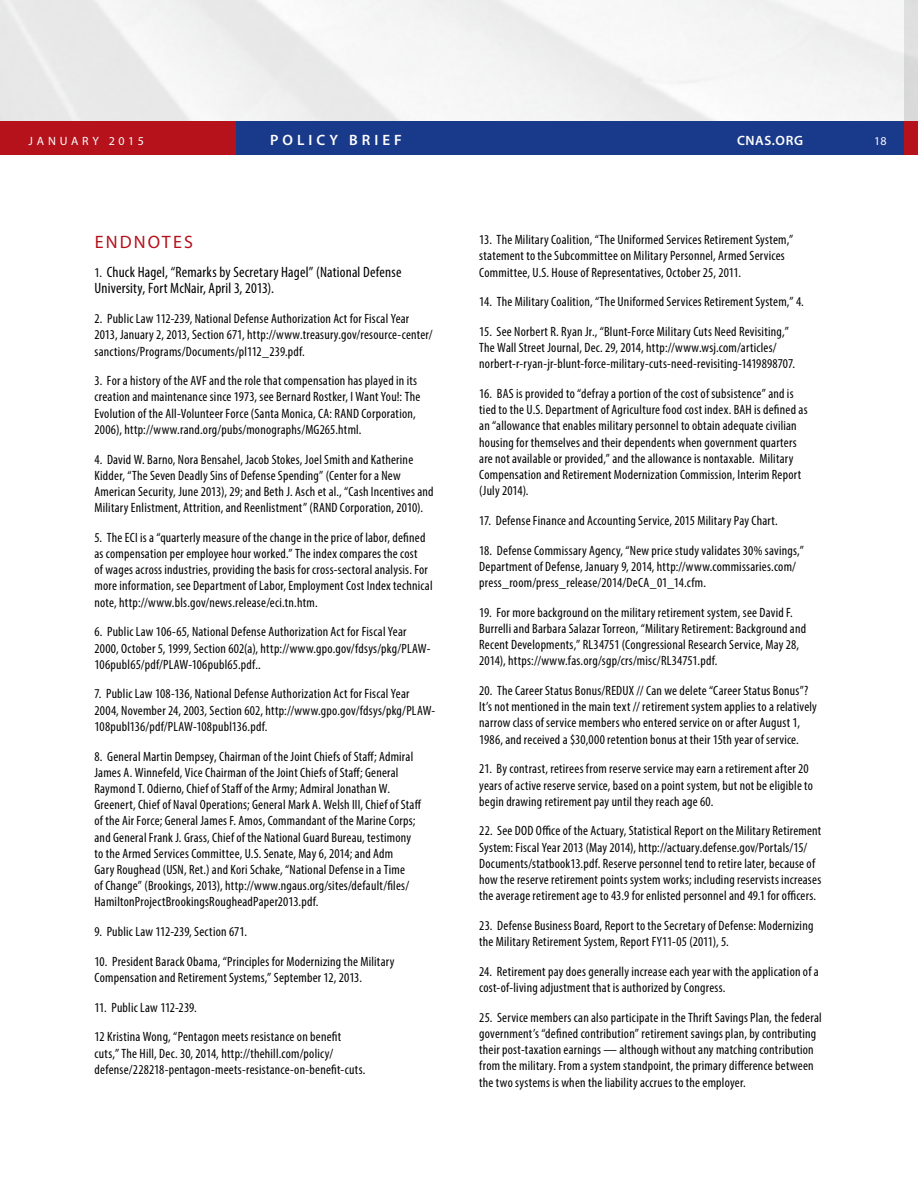
<style>
.page{position:relative;width:918px;height:1188px;background:#fff}
.page>*{position:absolute;margin:0;border:0;box-sizing:border-box;transform-origin:0 0}
.t1{font:18px "Myriad Pro";letter-spacing:.12em;color:#b5121b}
.t2{font:condensed 15px/16.2px "Myriad Pro";letter-spacing:.015em;color:#000}
.t3{font:600 15px "Myriad Pro";letter-spacing:.27em;color:#fff}
.t4{font:condensed 13.5px/16.2px "Myriad Pro";letter-spacing:.015em;color:#000}
.t5{font:600 13.5px "Myriad Pro";letter-spacing:.045em;color:#fff}
.t6{font:12px "Myriad Pro";letter-spacing:.305em;color:#fff}
.s1{font-size:13.5px}
</style>
<div class="page">
<img style="left:0;top:0;width:904px;height:122px">
<div style="left:904px;top:0;width:14px;height:122px;background:#dadbdb"></div>
<div style="left:236px;top:122px;width:682px;height:33px;background:#19398a"></div>
<div style="left:0;top:122px;width:236px;height:33px;background:#b5121b"></div>
<div style="left:904px;top:122px;width:14px;height:33px;background:#b5121b"></div>
<p class="t6" style="left:29px;top:134px;width:117px">JANUARY 2015</p>
<p class="t3" style="left:270px;top:131px;width:133px">POLICY BRIEF</p>
<p class="t5" style="left:737px;top:132px;width:68px">CNAS.ORG</p>
<p class="t6" style="left:874px;top:134px;width:14px">18</p>
<h1 class="t1" style="left:95px;top:230px;width:100px">ENDNOTES</h1>
<p class="t2" style="left:94px;top:264px;width:308px"><span class="s1">1.</span> Chuck Hagel, “Remarks by Secretary Hagel” (National Defense<br>University, Fort McNair, April 3, 2013).</p>
<p class="t4" style="left:94px;top:310px;width:340px">2. Public Law 112-239, National Defense Authorization Act for Fiscal Year<br>2013, January 2, 2013, Section 671, http://www.treasury.gov/resource-center/ sanctions/Programs/Documents/pl112_239.pdf.</p>
<p class="t4" style="left:94px;top:372px;width:327px">3. For a history of the AVF and the role that compensation has played in its creation and maintenance since 1973, see Bernard Rostker, I Want You!: The Evolution of the All-Volunteer Force (Santa Monica, CA: RAND Corporation, 2006), http://www.rand.org/pubs/monographs/MG265.html.</p>
<p class="t4" style="left:94px;top:451px;width:341px">4. David W. Barno, Nora Bensahel, Jacob Stokes, Joel Smith and Katherine Kidder, “The Seven Deadly Sins of Defense Spending” (Center for a New American Security, June 2013), 29; and Beth J. Asch et al., “Cash Incentives and Military Enlistment, Attrition, and Reenlistment” (RAND Corporation, 2010).</p>
<p class="t4" style="left:94px;top:529px;width:340px">5. The ECI is a “quarterly measure of the change in the price of labor, defined as compensation per employee hour worked.” The index compares the cost<br>of wages across industries, providing the basis for cross-sectoral analysis. For more information, see Department of Labor, Employment Cost Index technical note, http://www.bls.gov/news.release/eci.tn.htm.</p>
<p class="t4" style="left:94px;top:624px;width:338px">6. Public Law 106-65, National Defense Authorization Act for Fiscal Year<br>2000, October 5, 1999, Section 602(a), http://www.gpo.gov/fdsys/pkg/PLAW-<br>106publ65/pdf/PLAW-106publ65.pdf..</p>
<p class="t4" style="left:94px;top:686px;width:342px">7. Public Law 108-136, National Defense Authorization Act for Fiscal Year<br>2004, November 24, 2003, Section 602, http://www.gpo.gov/fdsys/pkg/PLAW-<br>108publ136/pdf/PLAW-108publ136.pdf.</p>
<p class="t4" style="left:94px;top:748px;width:328px">8. General Martin Dempsey, Chairman of the Joint Chiefs of Staff; Admiral James A. Winnefeld, Vice Chairman of the Joint Chiefs of Staff; General Raymond T. Odierno, Chief of Staff of the Army; Admiral Jonathan W.<br>Greenert, Chief of Naval Operations; General Mark A. Welsh III, Chief of Staff of the Air Force; General James F. Amos, Commandant of the Marine Corps; and General Frank J. Grass, Chief of the National Guard Bureau, testimony to the Armed Services Committee, U.S. Senate, May 6, 2014; and Adm<br>Gary Roughead (USN, Ret.) and Kori Schake, “National Defense in a Time<br>of Change” (Brookings, 2013), http://www.ngaus.org/sites/default/files/ HamiltonProjectBrookingsRougheadPaper2013.pdf.</p>
<p class="t4" style="left:94px;top:923px;width:154px">9. Public Law 112-239, Section 671.</p>
<p class="t4" style="left:94px;top:953px;width:301px">10. President Barack Obama, “Principles for Modernizing the Military<br>Compensation and Retirement Systems,” September 12, 2013.</p>
<p class="t4" style="left:94px;top:999px;width:104px">11. Public Law 112-239.</p>
<p class="t4" style="left:94px;top:1029px;width:272px">12 Kristina Wong, “Pentagon meets resistance on benefit cuts,” The Hill, Dec. 30, 2014, http://thehill.com/policy/ defense/228218-pentagon-meets-resistance-on-benefit-cuts.</p>
<p class="t4" style="left:479px;top:231px;width:316px">13. The Military Coalition, “The Uniformed Services Retirement System,” statement to the Subcommittee on Military Personnel, Armed Services<br>Committee, U.S. House of Representatives, October 25, 2011.</p>
<p class="t4" style="left:479px;top:294px;width:326px">14. The Military Coalition, “The Uniformed Services Retirement System,” 4.</p>
<p class="t4" style="left:479px;top:323px;width:317px">15. See Norbert R. Ryan Jr., “Blunt-Force Military Cuts Need Revisiting,”<br>The Wall Street Journal, Dec. 29, 2014, http://www.wsj.com/articles/ norbert-r-ryan-jr-blunt-force-military-cuts-need-revisiting-1419898707.</p>
<p class="t4" style="left:479px;top:385px;width:330px">16. BAS is provided to “defray a portion of the cost of subsistence” and is tied to the U.S. Department of Agriculture food cost index. BAH is defined as an “allowance that enables military personnel to obtain adequate civilian housing for themselves and their dependents when government quarters are not available or provided,” and the allowance is nontaxable. Military Compensation and Retirement Modernization Commission, Interim Report (July 2014).</p>
<p class="t4" style="left:479px;top:512px;width:300px">17. Defense Finance and Accounting Service, 2015 Military Pay Chart.</p>
<p class="t4" style="left:479px;top:542px;width:326px">18. Defense Commissary Agency, “New price study validates 30% savings,”<br>Department of Defense, January 9, 2014, http://www.commissaries.com/ press_room/press_release/2014/DeCA_01_14.cfm.</p>
<p class="t4" style="left:479px;top:604px;width:328px">19. For more background on the military retirement system, see David F.<br>Burrelli and Barbara Salazar Torreon, “Military Retirement: Background and Recent Developments,” RL34751 (Congressional Research Service, May 28, 2014), https://www.fas.org/sgp/crs/misc/RL34751.pdf.</p>
<p class="t4" style="left:479px;top:682px;width:339px">20. The Career Status Bonus/REDUX // Can we delete “Career Status Bonus”?<br>It’s not mentioned in the main text // retirement system applies to a relatively narrow class of service members who entered service on or after August 1, 1986, and received a $30,000 retention bonus at their 15th year of service.</p>
<p class="t4" style="left:479px;top:761px;width:335px">21. By contrast, retirees from reserve service may earn a retirement after 20 years of active reserve service, based on a point system, but not be eligible to begin drawing retirement pay until they reach age 60.</p>
<p class="t4" style="left:479px;top:823px;width:344px">22. See DOD Office of the Actuary, Statistical Report on the Military Retirement System: Fiscal Year 2013 (May 2014), http://actuary.defense.gov/Portals/15/ Documents/statbook13.pdf. Reserve personnel tend to retire later, because of how the reserve retirement points system works; including reservists increases the average retirement age to 43.9 for enlisted personnel and 49.1 for officers.</p>
<p class="t4" style="left:479px;top:917px;width:336px">23. Defense Business Board, Report to the Secretary of Defense: Modernizing the Military Retirement System, Report FY11-05 (2011), 5.</p>
<p class="t4" style="left:479px;top:963px;width:341px">24. Retirement pay does generally increase each year with the application of a cost-of-living adjustment that is authorized by Congress.</p>
<p class="t4" style="left:479px;top:1009px;width:344px">25. Service members can also participate in the Thrift Savings Plan, the federal government’s “defined contribution” retirement savings plan, by contributing their post-taxation earnings — although without any matching contribution from the military. From a system standpoint, the primary difference between the two systems is when the liability accrues to the employer.</p>
</div>
